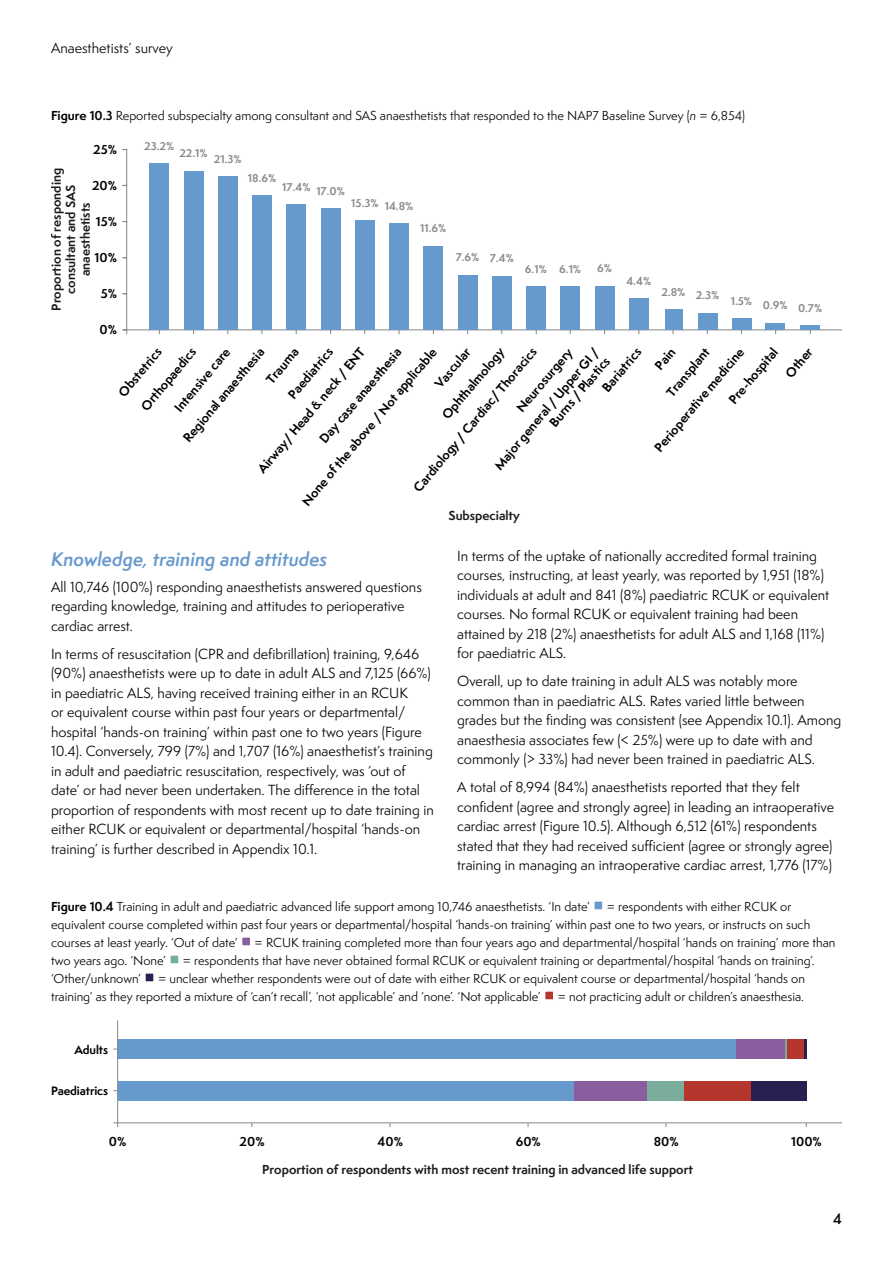
<style>
.page{position:relative;width:893px;height:1263px;background:#fff}
.page>*{position:absolute;margin:0;border:0;box-sizing:border-box;transform-origin:0 0}
.t1{font:italic 600 18px "Semplicita Pro";color:#69c}
.t2{font:13.5px/19.5px "Semplicita Pro";color:#000}
.t3{font:600 13.5px "Semplicita Pro";color:#000}
.t4{font:12px/18px "Semplicita Pro";color:#000}
.t5{font:700 12px/20.1px "Semplicita Pro";color:#000}
.t6{font:700 12px/14.4px "Semplicita Pro";color:#1d1d1b;text-align:center}
.t7{font:700 11.25px "Semplicita Pro";letter-spacing:-.01em;color:#000}
.t8{font:700 10.5px "Semplicita Pro";color:#888a88}
.s1{font-weight:700}
.s2{font-style:italic}
</style>
<div class="page">
<hr style="left:123px;top:329px;width:719px;height:1px;background:#888a88">
<div style="left:150px;top:163px;width:19px;height:167px;background:#69c"></div>
<div style="left:184px;top:171px;width:19px;height:159px;background:#69c"></div>
<div style="left:218px;top:176px;width:19px;height:154px;background:#69c"></div>
<div style="left:252px;top:195px;width:20px;height:135px;background:#69c"></div>
<div style="left:287px;top:204px;width:19px;height:126px;background:#69c"></div>
<div style="left:321px;top:208px;width:19px;height:122px;background:#69c"></div>
<div style="left:355px;top:220px;width:19px;height:110px;background:#69c"></div>
<div style="left:389px;top:223px;width:20px;height:107px;background:#69c"></div>
<div style="left:424px;top:246px;width:19px;height:84px;background:#69c"></div>
<div style="left:458px;top:275px;width:19px;height:55px;background:#69c"></div>
<div style="left:492px;top:276px;width:19px;height:54px;background:#69c"></div>
<div style="left:527px;top:286px;width:19px;height:44px;background:#69c"></div>
<div style="left:561px;top:286px;width:19px;height:44px;background:#69c"></div>
<div style="left:595px;top:286px;width:19px;height:44px;background:#69c"></div>
<div style="left:629px;top:298px;width:19px;height:32px;background:#69c"></div>
<div style="left:665px;top:309px;width:17px;height:21px;background:#69c"></div>
<div style="left:698px;top:313px;width:19px;height:17px;background:#69c"></div>
<div style="left:732px;top:318px;width:19px;height:12px;background:#69c"></div>
<div style="left:766px;top:323px;width:19px;height:7px;background:#69c"></div>
<div style="left:801px;top:325px;width:19px;height:5px;background:#69c"></div>
<hr style="left:126px;top:149px;width:1px;height:181px;background:#888a88">
<div style="left:593px;top:900px;width:11px;height:11px;background:#69c;border:2px solid #fff"></div>
<div style="left:241px;top:936px;width:10px;height:11px;background:#8a5d9e;border:2px solid #fff"></div>
<div style="left:169px;top:954px;width:11px;height:11px;background:#7aad9b;border:2px solid #fff"></div>
<div style="left:144px;top:972px;width:11px;height:11px;background:#291f51;border:2px solid #fff"></div>
<div style="left:544px;top:990px;width:10px;height:11px;background:#b4362d;border:2px solid #fff"></div>
<hr style="left:113px;top:1122px;width:729px;height:1px;background:#888a88">
<div style="left:118px;top:1039px;width:618px;height:20px;background:#69c"></div>
<div style="left:736px;top:1039px;width:50px;height:20px;background:#8a5d9e"></div>
<svg style="left:786px;top:1039px;width:1px;height:20px"></svg>
<div style="left:787px;top:1039px;width:17px;height:20px;background:#b4362d"></div>
<hr style="left:804px;top:1039px;width:2px;height:20px;background:#291f51">
<div style="left:118px;top:1081px;width:456px;height:19px;background:#69c"></div>
<div style="left:574px;top:1081px;width:74px;height:19px;background:#8a5d9e"></div>
<div style="left:648px;top:1081px;width:36px;height:19px;background:#7aad9b"></div>
<div style="left:684px;top:1081px;width:67px;height:19px;background:#b4362d"></div>
<div style="left:751px;top:1081px;width:55px;height:19px;background:#291f51"></div>
<hr style="left:117px;top:1020px;width:1px;height:103px;background:#888a88">
<p class="t2" style="left:51px;top:38px;width:123px">Anaesthetists’ survey</p>
<p class="t4" style="left:51px;top:106px;width:695px"><span class="s1">Figure 10.3</span> Reported subspecialty among consultant and SAS anaesthetists that responded to the NAP7 Baseline Survey (<span class="s2">n</span> = 6,854)</p>
<p class="t8" style="left:144px;top:138px;width:32px">23.2%</p>
<p class="t5" style="left:93px;top:139px;width:25px">25%</p>
<p class="t5" style="left:92px;top:175px;width:27px">20%</p>
<p class="t8" style="left:179px;top:145px;width:30px">22.1%</p>
<p class="t8" style="left:214px;top:151px;width:29px">21.3%</p>
<p class="t6" style="left:49px;top:311px;width:144px;rotate:-90deg">Proportion of responding consultant and SAS anaesthetists</p>
<p class="t8" style="left:248px;top:170px;width:30px">18.6%</p>
<p class="t8" style="left:282px;top:181px;width:64px">17.4% 17.0%</p>
<p class="t8" style="left:351px;top:196px;width:64px">15.3% 14.8%</p>
<p class="t5" style="left:96px;top:211px;width:23px">15%</p>
<p class="t8" style="left:420px;top:220px;width:28px">11.6%</p>
<p class="t5" style="left:95px;top:247px;width:24px">10%</p>
<p class="t8" style="left:456px;top:250px;width:60px">7.6% 7.4%</p>
<p class="t8" style="left:525px;top:261px;width:58px">6.1% 6.1%</p>
<p class="t8" style="left:597px;top:261px;width:16px">6%</p>
<p class="t8" style="left:626px;top:273px;width:26px">4.4%</p>
<p class="t8" style="left:661px;top:286px;width:59px">2.8% 2.3%</p>
<p class="t5" style="left:101px;top:283px;width:18px">5%</p>
<p class="t8" style="left:731px;top:293px;width:23px">1.5%</p>
<p class="t8" style="left:763px;top:298px;width:26px">0.9%</p>
<p class="t5" style="left:723px;top:395px;width:70px;rotate:-50deg">Pre-hospital</p>
<p class="t8" style="left:798px;top:300px;width:26px">0.7%</p>
<p class="t5" style="left:780px;top:369px;width:36px;rotate:-50deg">O ther</p>
<p class="t5" style="left:100px;top:319px;width:19px">0%</p>
<p class="t5" style="left:474px;top:448px;width:155px;text-indent:58px;rotate:-50deg">N eurosurgery<br>M ajor general / U pper G I/</p>
<p class="t5" style="left:252px;top:465px;width:159px;rotate:-50deg">Airw ay/ H ead &amp; neck / EN T</p>
<p class="t5" style="left:661px;top:388px;width:61px;rotate:-50deg">Transplant</p>
<p class="t5" style="left:437px;top:411px;width:90px;rotate:-50deg">O phthalm ology</p>
<p class="t5" style="left:429px;top:380px;width:50px;rotate:-50deg">V ascular</p>
<p class="t5" style="left:297px;top:497px;width:203px;rotate:-50deg">N one of the above / N ot applicable</p>
<p class="t5" style="left:649px;top:443px;width:133px;rotate:-50deg">Perioperative m edicine</p>
<p class="t5" style="left:169px;top:403px;width:80px;rotate:-50deg">Intensive care</p>
<p class="t5" style="left:408px;top:483px;width:185px;rotate:-50deg">C ardiology / C ardiac/ Thoracics</p>
<p class="t5" style="left:584px;top:372px;width:55px;line-height:18px;text-indent:-61px;rotate:-50deg">Burns / Plastics<br>Bariatrics</p>
<p class="t5" style="left:650px;top:361px;width:25px;rotate:-50deg">Pain</p>
<p class="t5" style="left:283px;top:390px;width:64px;rotate:-50deg">Paediatrics</p>
<p class="t5" style="left:113px;top:388px;width:61px;rotate:-50deg">O bstetrics</p>
<p class="t5" style="left:136px;top:402px;width:79px;rotate:-50deg">O rthopaedics</p>
<p class="t5" style="left:178px;top:434px;width:120px;rotate:-50deg">R egional anaesthesia</p>
<p class="t5" style="left:261px;top:376px;width:44px;rotate:-50deg">Traum a</p>
<p class="t5" style="left:314px;top:434px;width:121px;rotate:-50deg">D ay case anaesthesia</p>
<p class="t6" style="left:448px;top:508px;width:73px">Subspecialty</p>
<p class="t2" style="left:457px;top:546px;width:374px">In terms of the uptake of nationally accredited formal training courses, instructing, at least yearly, was reported by 1,951 (18%) individuals at adult and 841 (8%) paediatric RCUK or equivalent courses. No formal RCUK or equivalent training had been attained by 218 (2%) anaesthetists for adult ALS and 1,168 (11%) for paediatric ALS.</p>
<p class="t2" style="left:457px;top:671px;width:386px">Overall, up to date training in adult ALS was notably more common than in paediatric ALS. Rates varied little between grades but the finding was consistent (see Appendix 10.1). Among anaesthesia associates few (&lt; 25%) were up to date with and commonly (&gt; 33%) had never been trained in paediatric ALS.</p>
<p class="t2" style="left:457px;top:777px;width:379px">A total of 8,994 (84%) anaesthetists reported that they felt confident (agree and strongly agree) in leading an intraoperative cardiac arrest (Figure 10.5). Although 6,512 (61%) respondents stated that they had received sufficient (agree or strongly agree) training in managing an intraoperative cardiac arrest, 1,776 (17%)</p>
<p class="t4" style="left:51px;top:897px;width:540px"><span class="s1">Figure 10.4</span> Training in adult and paediatric advanced life support among 10,746 anaesthetists. ‘In date’</p>
<h1 class="t1" style="left:51px;top:546px;width:278px">Knowledge, training and attitudes</h1>
<p class="t2" style="left:51px;top:577px;width:372px">All 10,746 (100%) responding anaesthetists answered questions regarding knowledge, training and attitudes to perioperative cardiac arrest.</p>
<p class="t2" style="left:51px;top:644px;width:384px">In terms of resuscitation (CPR and defibrillation) training, 9,646 (90%) anaesthetists were up to date in adult ALS and 7,125 (66%) in paediatric ALS, having received training either in an RCUK<br>or equivalent course within past four years or departmental/ hospital ‘hands-on training’ within past one to two years (Figure 10.4). Conversely, 799 (7%) and 1,707 (16%) anaesthetist’s training in adult and paediatric resuscitation, respectively, was ‘out of date’ or had never been undertaken. The difference in the total proportion of respondents with most recent up to date training in either RCUK or equivalent or departmental/hospital ‘hands-on training’ is further described in Appendix 10.1.</p>
<p class="t4" style="left:51px;top:897px;width:761px;text-indent:556px">= respondents with either RCUK or equivalent course completed within past four years or departmental/hospital ‘hands-on training’ within past one to two years, or instructs on such courses at least yearly. ‘Out of date’</p>
<p class="t4" style="left:255px;top:933px;width:582px">= RCUK training completed more than four years ago and departmental/hospital ‘hands on training’ more than</p>
<p class="t4" style="left:51px;top:951px;width:116px">two years ago. ‘None’</p>
<p class="t4" style="left:183px;top:951px;width:633px">= respondents that have never obtained formal RCUK or equivalent training or departmental/hospital ‘hands on training’.</p>
<p class="t4" style="left:51px;top:969px;width:91px">‘Other/unknown’</p>
<p class="t4" style="left:51px;top:969px;width:755px;text-indent:107px">= unclear whether respondents were out of date with either RCUK or equivalent course or departmental/hospital ‘hands on training’ as they reported a mixture of ‘can’t recall’, ‘not applicable’ and ‘none’. ‘Not applicable’</p>
<p class="t4" style="left:558px;top:987px;width:248px">= not practicing adult or children’s anaesthesia.</p>
<p class="t7" style="left:75px;top:1041px;width:35px">Adults</p>
<p class="t7" style="left:51px;top:1082px;width:59px">Paediatrics</p>
<p class="t5" style="left:109px;top:1131px;width:19px">0%</p>
<p class="t5" style="left:240px;top:1131px;width:27px">20%</p>
<p class="t5" style="left:377px;top:1131px;width:27px">40%</p>
<p class="t5" style="left:516px;top:1131px;width:27px">60%</p>
<p class="t5" style="left:654px;top:1131px;width:27px">80%</p>
<p class="t5" style="left:791px;top:1131px;width:32px">100%</p>
<p class="t6" style="left:262px;top:1162px;width:432px">Proportion of respondents with most recent training in advanced life support</p>
<p class="t3" style="left:833px;top:1208px;width:10px">4</p>
</div>
